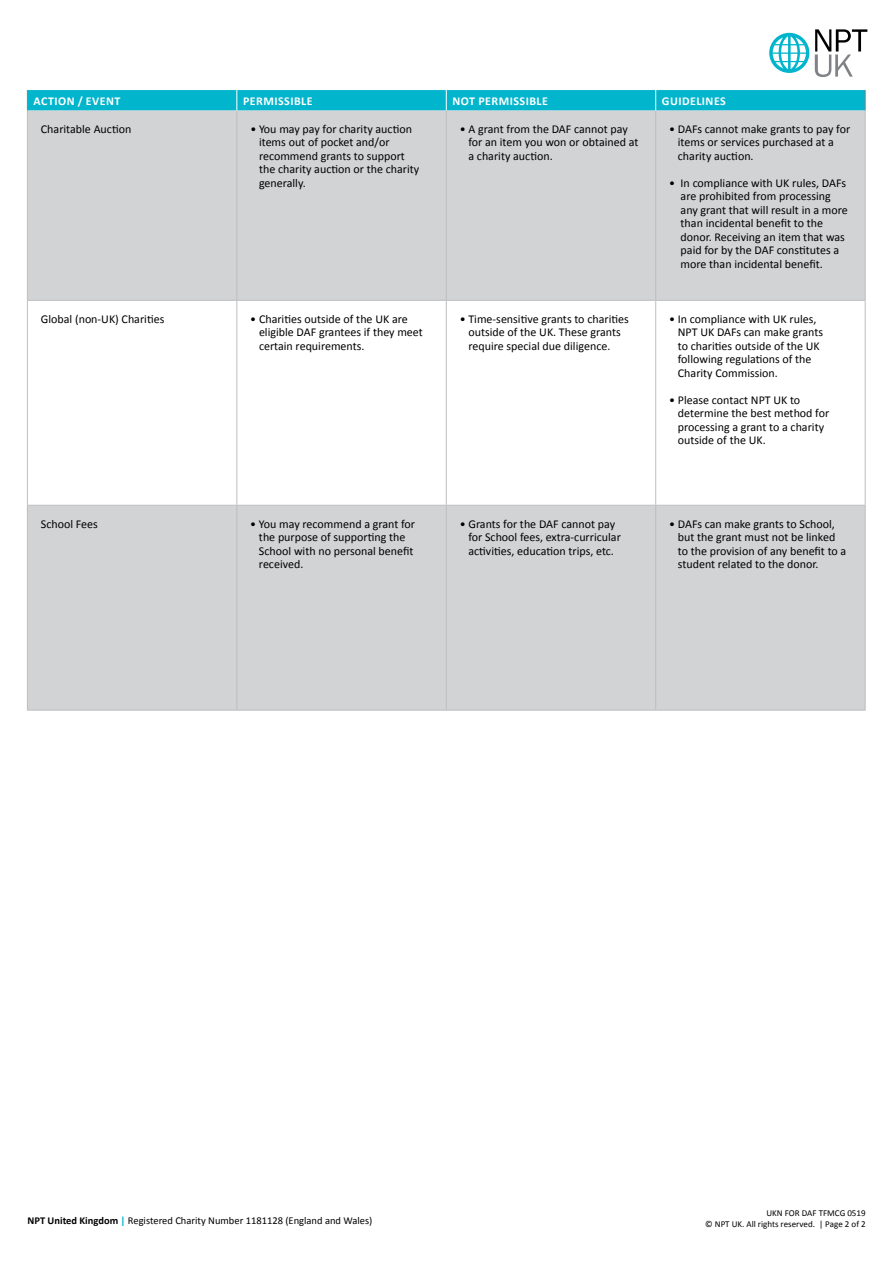
<style>
.page{position:relative;width:894px;height:1263px;background:#fff}
.page>*{position:absolute;margin:0;border:0;box-sizing:border-box;transform-origin:0 0}
.t1{font:12px/13.5px "Calibri";color:#000}
.t2{font:700 12px "Calibri";letter-spacing:.04em;color:#fff}
.t3{font:10.5px "Calibri";color:#000}
.t4{font:9px "Calibri";color:#000}
.s1{font-weight:700}
.s2{font-weight:700;color:#00b5cc}
</style>
<div class="page">
<div style="left:28px;top:111px;width:836px;height:599px;background:#d1d3d4"></div>
<svg style="left:28px;top:301px;width:836px;height:204px"></svg>
<hr style="left:27px;top:111px;width:1px;height:189px;background:#bcbec0">
<hr style="left:236px;top:111px;width:1px;height:189px;background:#bcbec0">
<hr style="left:446px;top:111px;width:1px;height:189px;background:#bcbec0">
<hr style="left:655px;top:111px;width:1px;height:189px;background:#bcbec0">
<hr style="left:864px;top:111px;width:1px;height:189px;background:#bcbec0">
<hr style="left:27px;top:301px;width:1px;height:204px;background:#bcbec0">
<hr style="left:236px;top:301px;width:1px;height:204px;background:#bcbec0">
<hr style="left:446px;top:301px;width:1px;height:204px;background:#bcbec0">
<hr style="left:655px;top:301px;width:1px;height:204px;background:#bcbec0">
<hr style="left:864px;top:301px;width:1px;height:204px;background:#bcbec0">
<hr style="left:27px;top:505px;width:1px;height:205px;background:#bcbec0">
<hr style="left:236px;top:505px;width:1px;height:205px;background:#bcbec0">
<hr style="left:446px;top:505px;width:1px;height:205px;background:#bcbec0">
<hr style="left:655px;top:505px;width:1px;height:205px;background:#bcbec0">
<hr style="left:864px;top:505px;width:1px;height:205px;background:#bcbec0">
<hr style="left:27px;top:300px;width:210px;height:1px;background:#bcbec0">
<hr style="left:237px;top:300px;width:209px;height:1px;background:#bcbec0">
<hr style="left:446px;top:300px;width:209px;height:1px;background:#bcbec0">
<hr style="left:655px;top:300px;width:210px;height:1px;background:#bcbec0">
<hr style="left:27px;top:505px;width:210px;height:1px;background:#bcbec0">
<hr style="left:237px;top:505px;width:209px;height:1px;background:#bcbec0">
<hr style="left:446px;top:505px;width:209px;height:1px;background:#bcbec0">
<hr style="left:655px;top:505px;width:210px;height:1px;background:#bcbec0">
<hr style="left:27px;top:710px;width:210px;height:1px;background:#bcbec0">
<hr style="left:237px;top:710px;width:209px;height:1px;background:#bcbec0">
<hr style="left:446px;top:710px;width:209px;height:1px;background:#bcbec0">
<hr style="left:655px;top:710px;width:210px;height:1px;background:#bcbec0">
<svg style="left:27px;top:90px;width:838px;height:21px;background:#09b6cc"></svg>
<svg style="left:769px;top:29px;width:98px;height:48px"></svg>
<p class="t2" style="left:34px;top:93px;width:88px">ACTION / EVENT</p>
<p class="t2" style="left:243px;top:93px;width:71px">PERMISSIBLE</p>
<p class="t2" style="left:452px;top:93px;width:97px">NOT PERMISSIBLE</p>
<p class="t2" style="left:661px;top:93px;width:65px">GUIDELINES</p>
<p class="t1" style="left:41px;top:122px;width:92px">Charitable Auction</p>
<p class="t1" style="left:259px;top:122px;width:162px;text-indent:-9px">• You may pay for charity auction items out of pocket and/or recommend grants to support the charity auction or the charity generally.</p>
<p class="t1" style="left:468px;top:122px;width:171px;text-indent:-9px">• A grant from the DAF cannot pay for an item you won or obtained at a charity auction.</p>
<p class="t1" style="left:677px;top:122px;width:174px;text-indent:-9px">• DAFs cannot make grants to pay for items or services purchased at a charity auction.</p>
<p class="t1" style="left:680px;top:176px;width:169px;text-indent:-11px">• In compliance with UK rules, DAFs are prohibited from processing any grant that will result in a more than incidental benefit to the donor. Receiving an item that was paid for by the DAF constitutes a more than incidental benefit.</p>
<p class="t1" style="left:41px;top:312px;width:125px">Global (non-UK) Charities</p>
<p class="t1" style="left:259px;top:312px;width:165px;text-indent:-9px">• Charities outside of the UK are eligible DAF grantees if they meet certain requirements.</p>
<p class="t1" style="left:468px;top:312px;width:162px;text-indent:-9px">• Time-sensitive grants to charities outside of the UK. These grants require special due diligence.</p>
<p class="t1" style="left:677px;top:312px;width:147px;text-indent:-9px">• In compliance with UK rules,<br>NPT UK DAFs can make grants to charities outside of the UK following regulations of the<br>Charity Commission.</p>
<p class="t1" style="left:677px;top:393px;width:153px;text-indent:-9px">• Please contact NPT UK to determine the best method for processing a grant to a charity outside of the UK.</p>
<p class="t1" style="left:41px;top:517px;width:58px">School Fees</p>
<p class="t1" style="left:259px;top:517px;width:157px;text-indent:-9px">• You may recommend a grant for the purpose of supporting the<br>School with no personal benefit received.</p>
<p class="t1" style="left:468px;top:517px;width:154px;text-indent:-9px">• Grants for the DAF cannot pay for School fees, extra-curricular activities, education trips, etc.</p>
<p class="t1" style="left:677px;top:517px;width:170px;text-indent:-9px">• DAFs can make grants to School, but the grant must not be linked to the provision of any benefit to a student related to the donor.</p>
<p class="t4" style="left:766px;top:1207px;width:101px">UKN FOR DAF TFMCG 0519</p>
<p class="t3" style="left:28px;top:1214px;width:346px"><span class="s1">NPT United Kingdom</span> <span class="s2">|</span> Registered Charity Number 1181128 (England and Wales)</p>
<p class="t4" style="left:705px;top:1217px;width:162px">© NPT UK. All rights reserved. | Page 2 of 2</p>
</div>
